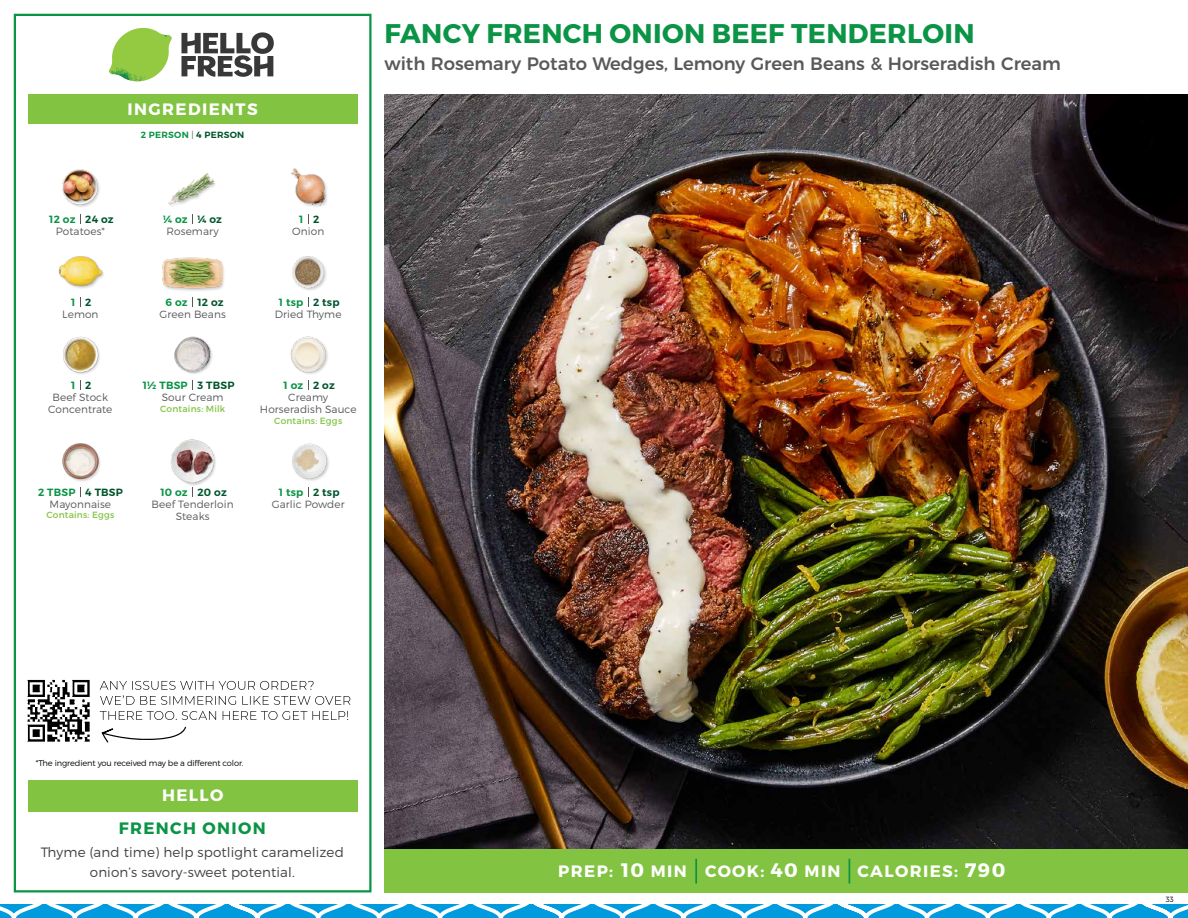
<style>
.page{position:relative;width:1188px;height:918px;background:#fff}
.page>*{position:absolute;margin:0;border:0;box-sizing:border-box;transform-origin:0 0}
.t1{font:700 27px "Montserrat";letter-spacing:.01em;color:#0b9446}
.t2{font:700 19.5px "Montserrat";color:#fff}
.t3{font:500 18px "Montserrat";color:#58595b}
.t4{font:700 16.5px "Montserrat";letter-spacing:.085em;color:#fff}
.t5{font:700 16.5px "Montserrat";letter-spacing:.085em;color:#0b9446}
.t6{font:300 13.5px/19.5px "Montserrat";letter-spacing:.01em;color:#414042;text-align:center}
.t7{font:300 10.5px/12px "Montserrat";letter-spacing:.01em;color:#58595b;text-align:center}
.t8{font:600 10.5px "Montserrat";letter-spacing:.02em;color:#00562c}
.t9{font:600 10.5px "Montserrat";letter-spacing:.02em;color:#0b9446}
.t10{font:9px "Montserrat";letter-spacing:.025em;color:#82c341}
.t11{font:600 9px "Montserrat";letter-spacing:.03em;color:#0b9446}
.t12{font:300 8.25px "Montserrat";letter-spacing:-.015em;color:#000}
.t13{font:300 7.5px "Montserrat";color:#000}
.s1{font-weight:300;color:#58595b}
.s2{color:#00562c}
.s3{font-size:19.5px}
</style>
<div class="page">
<svg style="left:0;top:904px;width:1188px;height:14px"></svg>
<div style="left:384px;top:849px;width:804px;height:43px;background:#82c341"></div>
<svg style="left:181px;top:32px;width:93px;height:45px"></svg>
<svg style="left:114px;top:28px;width:55px;height:36px"></svg>
<img style="left:143px;top:28px;width:29px;height:24px">
<img style="left:112px;top:48px;width:54px;height:10px">
<img style="left:109px;top:52px;width:55px;height:30px">
<img style="left:142px;top:58px;width:24px;height:23px">
<div style="left:28px;top:94px;width:330px;height:30px;background:#82c341"></div>
<div style="left:14px;top:14px;width:358px;height:878px;border:2px solid #0b9446"></div>
<div style="left:28px;top:780px;width:330px;height:32px;background:#82c341"></div>
<div style="left:163px;top:258px;width:63px;height:34px;background:#000;opacity:.2"></div>
<img style="left:163px;top:257px;width:59px;height:35px">
<img style="left:292px;top:256px;width:35px;height:34px">
<img style="left:168px;top:173px;width:47px;height:33px">
<img style="left:290px;top:168px;width:38px;height:39px">
<img style="left:58px;top:256px;width:46px;height:33px">
<img style="left:62px;top:169px;width:38px;height:38px">
<img style="left:174px;top:336px;width:38px;height:38px">
<img style="left:290px;top:336px;width:38px;height:38px">
<img style="left:63px;top:336px;width:37px;height:38px">
<div style="left:171px;top:439px;width:47px;height:47px;background:#000;opacity:.2"></div>
<img style="left:171px;top:440px;width:47px;height:43px">
<img style="left:292px;top:443px;width:37px;height:38px">
<img style="left:62px;top:443px;width:39px;height:39px">
<hr style="left:695px;top:859px;width:2px;height:25px;background:#0b9446">
<svg style="left:849px;top:859px;width:1px;height:25px"></svg>
<img style="left:27px;top:679px;width:63px;height:63px">
<svg style="left:102px;top:726px;width:84px;height:17px"></svg>
<svg style="left:100px;top:711px;width:248px;height:9px"></svg>
<svg style="left:100px;top:681px;width:250px;height:24px"></svg>
<img style="left:384px;top:94px;width:804px;height:755px">
<h3 class="t4" style="left:128px;top:99px;width:132px">INGREDIENTS</h3>
<p class="t11" style="left:141px;top:129px;width:105px">2 PERSON <span class="s1">|</span> <span class="s2">4 PERSON</span></p>
<h1 class="t1" style="left:385px;top:17px;width:592px">FANCY FRENCH ONION BEEF TENDERLOIN</h1>
<h3 class="t3" style="left:384px;top:49px;width:678px">with Rosemary Potato Wedges, Lemony Green Beans &amp; Horseradish Cream</h3>
<p class="t9" style="left:49px;top:212px;width:28px">12 oz</p>
<p class="t8" style="left:85px;top:212px;width:30px">24 oz</p>
<p class="t8" style="left:198px;top:212px;width:26px">¼ oz</p>
<p class="t8" style="left:313px;top:212px;width:8px">2</p>
<p class="t9" style="left:163px;top:212px;width:26px">¼ oz</p>
<p class="t9" style="left:299px;top:212px;width:6px">1</p>
<p class="t7" style="left:56px;top:225px;width:51px">Potatoes*</p>
<p class="t7" style="left:167px;top:225px;width:54px">Rosemary</p>
<p class="t7" style="left:292px;top:225px;width:34px">Onion</p>
<p class="t9" style="left:71px;top:296px;width:6px">1</p>
<p class="t8" style="left:85px;top:296px;width:8px">2</p>
<p class="t9" style="left:166px;top:296px;width:24px">6 oz</p>
<p class="t9" style="left:279px;top:296px;width:26px">1 tsp</p>
<p class="t8" style="left:198px;top:296px;width:28px">12 oz</p>
<p class="t8" style="left:313px;top:296px;width:28px">2 tsp</p>
<p class="t7" style="left:62px;top:308px;width:38px">Lemon</p>
<p class="t7" style="left:159px;top:308px;width:68px">Green Beans</p>
<p class="t7" style="left:275px;top:308px;width:68px">Dried Thyme</p>
<p class="t9" style="left:71px;top:379px;width:6px">1</p>
<p class="t8" style="left:85px;top:379px;width:8px">2</p>
<p class="t9" style="left:143px;top:379px;width:46px">1½ TBSP</p>
<p class="t9" style="left:284px;top:379px;width:21px">1 oz</p>
<p class="t8" style="left:198px;top:379px;width:38px">3 TBSP</p>
<p class="t8" style="left:313px;top:379px;width:23px">2 oz</p>
<p class="t7" style="left:48px;top:391px;width:66px">Beef Stock<br>Concentrate</p>
<p class="t7" style="left:162px;top:391px;width:63px">Sour Cream</p>
<p class="t10" style="left:160px;top:403px;width:67px">Contains: Milk</p>
<p class="t7" style="left:260px;top:391px;width:98px">Creamy<br>Horseradish Sauce</p>
<p class="t10" style="left:274px;top:415px;width:70px">Contains: Eggs</p>
<p class="t9" style="left:38px;top:485px;width:39px">2 TBSP</p>
<p class="t8" style="left:85px;top:485px;width:39px">4 TBSP</p>
<p class="t8" style="left:198px;top:485px;width:31px">20 oz</p>
<p class="t8" style="left:313px;top:485px;width:28px">2 tsp</p>
<p class="t9" style="left:160px;top:485px;width:29px">10 oz</p>
<p class="t9" style="left:279px;top:485px;width:26px">1 tsp</p>
<p class="t7" style="left:50px;top:498px;width:63px">Mayonnaise</p>
<p class="t10" style="left:46px;top:510px;width:70px">Contains: Eggs</p>
<p class="t7" style="left:152px;top:498px;width:84px">Beef Tenderloin<br>Steaks</p>
<p class="t7" style="left:272px;top:498px;width:75px">Garlic Powder</p>
<p class="t12" style="left:36px;top:758px;width:209px">*The ingredient you received may be a different color.</p>
<h3 class="t4" style="left:162px;top:785px;width:63px">HELLO</h3>
<h3 class="t5" style="left:119px;top:818px;width:149px">FRENCH ONION</h3>
<p class="t6" style="left:41px;top:842px;width:305px">Thyme (and time) help spotlight caramelized onion’s savory-sweet potential.</p>
<h3 class="t4" style="left:621px;top:861px;width:67px"><span class="s3">10</span> MIN</h3>
<h2 class="t2" style="left:965px;top:858px;width:42px">790</h2>
<h3 class="t4" style="left:558px;top:861px;width:56px">PREP:</h3>
<h3 class="t4" style="left:705px;top:861px;width:137px">COOK: <span class="s3">40</span> MIN</h3>
<h3 class="t4" style="left:858px;top:861px;width:102px">CALORIES:</h3>
<p class="t13" style="left:1166px;top:895px;width:9px">33</p>
</div>
